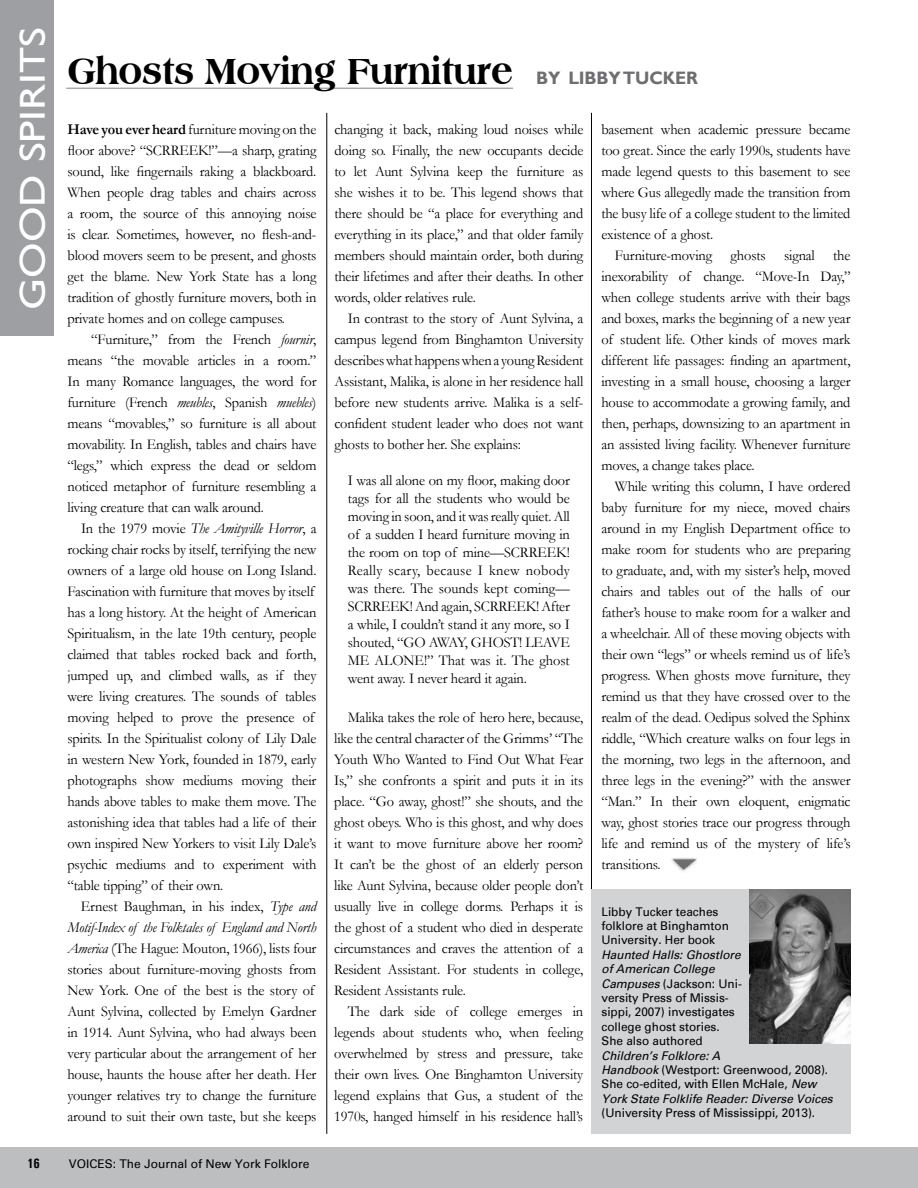
<style>
.page{position:relative;width:918px;height:1188px;background:#fff}
.page>*{position:absolute;margin:0;border:0;box-sizing:border-box;transform-origin:0 0}
.t1{font:800 39px "Americana BT";letter-spacing:-.01em;color:#000;scale:.92 1}
.t2{font:36px "Gill Sans";color:#fff;scale:1.2 1}
.t3{font:15px/21px "Garamond";letter-spacing:-.01em;color:#000;text-align:justify;scale:.96 1}
.t4{font:700 13.5px "Univers Condensed";color:#000}
.t5{font:12px/14.4px "Univers";color:#000}
.t6{font:italic 12px/14.4px "Univers";color:#000}
.s1{font-family:"Gill Sans";font-weight:700;font-size:18px;color:#6d6e71}
.s2{font-weight:700}
.s3{font-style:italic}
.s4{font-style:normal}
</style>
<div class="page">
<div style="left:0;top:1148px;width:918px;height:40px;background:#bcbec0"></div>
<hr style="left:66px;top:88px;width:447px;height:1px;background:#a7a9ac">
<hr style="left:591px;top:113px;width:1px;height:809px;background:#000">
<hr style="left:327px;top:113px;width:1px;height:1021px;background:#000">
<div style="left:0;top:0;width:54px;height:335px;background:#9d9fa2"></div>
<div style="left:591px;top:889px;width:259px;height:245px;background:#d1d3d4"></div>
<img style="left:750px;top:889px;width:100px;height:154px">
<img style="left:672px;top:857px;width:25px;height:14px">
<h2 class="t2" style="left:12px;top:310px;width:237px;rotate:-90deg">GOOD SPIRITS</h2>
<h1 class="t1" style="left:68px;top:47px;width:687px">Ghosts Moving Furniture <span class="s1">BY LIBBY TUCKER</span></h1>
<p class="t3" style="left:601px;top:118px;width:261px">basement when academic pressure became too great. Since the early 1990s, students have made legend quests to this basement to see where Gus allegedly made the transition from the busy life of a college student to the limited existence of a ghost.</p>
<p class="t3" style="left:601px;top:244px;width:261px;text-indent:14px">Furniture-moving ghosts signal the inexorability of change. “Move-In Day,” when college students arrive with their bags and boxes, marks the beginning of a new year of student life. Other kinds of moves mark different life passages: finding an apartment, investing in a small house, choosing a larger house to accommodate a growing family, and then, perhaps, downsizing to an apartment in an assisted living facility. Whenever furniture moves, a change takes place.</p>
<p class="t3" style="left:601px;top:475px;width:261px;text-indent:14px">While writing this column, I have ordered baby furniture for my niece, moved chairs around in my English Department office to make room for students who are preparing to graduate, and, with my sister’s help, moved chairs and tables out of the halls of our father’s house to make room for a walker and a wheelchair. All of these moving objects with their own “legs” or wheels remind us of life’s progress. When ghosts move furniture, they remind us that they have crossed over to the realm of the dead. Oedipus solved the Sphinx riddle, “Which creature walks on four legs in the morning, two legs in the afternoon, and three legs in the evening?” with the answer “Man.” In their own eloquent, enigmatic way, ghost stories trace our progress through life and remind us of the mystery of life’s transitions.</p>
<p class="t3" style="left:334px;top:118px;width:261px">changing it back, making loud noises while doing so. Finally, the new occupants decide to let Aunt Sylvina keep the furniture as she wishes it to be. This legend shows that there should be “a place for everything and everything in its place,” and that older family members should maintain order, both during their lifetimes and after their deaths. In other words, older relatives rule.</p>
<p class="t3" style="left:334px;top:307px;width:261px;text-indent:13px">In contrast to the story of Aunt Sylvina, a campus legend from Binghamton University describeswhathappenswhena youngResident Assistant, Malika, is alone in her residence hall before new students arrive. Malika is a self&shy;confident student leader who does not want ghosts to bother her. She explains:</p>
<p class="t3" style="left:348px;top:471px;width:233px;line-height:18px">I was all alone on my floor, making door tags for all the students who would be moving in soon, and it was really quiet. All of a sudden I heard furniture moving in the room on top of mine—SCRREEK!<br>Really scary, because I knew nobody was there. The sounds kept coming— SCRREEK! And again, SCRREEK! After a while, I couldn’t stand it any more, so I shouted, “GO AWAY, GHOST! LEAVE ME ALONE!” That was it. The ghost went away. I never heard it again.</p>
<p class="t3" style="left:334px;top:706px;width:261px;text-indent:14px">Malika takes the role of hero here, because, like the central character of the Grimms’ “The Youth Who Wanted to Find Out What Fear Is,” she confronts a spirit and puts it in its place. “Go away, ghost!” she shouts, and the ghost obeys. Who is this ghost, and why does it want to move furniture above her room?<br>It can’t be the ghost of an elderly person like Aunt Sylvina, because older people don’t usually live in college dorms. Perhaps it is the ghost of a student who died in desperate circumstances and craves the attention of a Resident Assistant. For students in college, Resident Assistants rule.</p>
<p class="t3" style="left:334px;top:1000px;width:261px;text-indent:13px">The dark side of college emerges in legends about students who, when feeling overwhelmed by stress and pressure, take their own lives. One Binghamton University legend explains that Gus, a student of the 1970s, hanged himself in his residence hall’s</p>
<p class="t3" style="left:67px;top:118px;width:261px"><span class="s2">Have you ever heard</span> furniture moving on the floor above? “SCRREEK!”—a sharp, grating sound, like fingernails raking a blackboard.<br>When people drag tables and chairs across a room, the source of this annoying noise is clear. Sometimes, however, no flesh-and&shy;blood movers seem to be present, and ghosts get the blame. New York State has a long tradition of ghostly furniture movers, both in private homes and on college campuses.</p>
<p class="t3" style="left:67px;top:328px;width:261px;text-indent:24px">“Furniture,” from the French <span class="s3">fournir</span>, means “the movable articles in a room.” In many Romance languages, the word for furniture (French <span class="s3">meubles</span>, Spanish <span class="s3">muebles</span>) means “movables,” so furniture is all about movability. In English, tables and chairs have “legs,” which express the dead or seldom noticed metaphor of furniture resembling a living creature that can walk around.</p>
<p class="t3" style="left:67px;top:517px;width:261px;text-align:left;text-indent:14px">In the 1979 movie <span class="s3">The Amityville Horror</span>, a rocking chair rocks by itself, terrifying the new owners of a large old house on Long Island.<br>Fascination with furniture that moves by itself has a long history. At the height of American Spiritualism, in the late 19th century, people claimed that tables rocked back and forth, jumped up, and climbed walls, as if they were living creatures. The sounds of tables moving helped to prove the presence of spirits. In the Spiritualist colony of Lily Dale in western New York, founded in 1879, early photographs show mediums moving their hands above tables to make them move. The astonishing idea that tables had a life of their own inspired New Yorkers to visit Lily Dale’s psychic mediums and to experiment with “table tipping” of their own.</p>
<p class="t3" style="left:67px;top:895px;width:261px;text-align:left;text-indent:14px">Ernest Baughman, in his index, <span class="s3">Type and Motif-Index of the Folktales of England and North America</span> (The Hague: Mouton, 1966), lists four stories about furniture-moving ghosts from New York. One of the best is the story of Aunt Sylvina, collected by Emelyn Gardner in 1914. Aunt Sylvina, who had always been very particular about the arrangement of her house, haunts the house after her death. Her younger relatives try to change the furniture around to suit their own taste, but she keeps</p>
<p class="t5" style="left:602px;top:904px;width:129px">Libby Tucker teaches folklore at Binghamton<br>University. Her book</p>
<p class="t5" style="left:602px;top:948px;width:142px"><span class="s3">Haunted Halls: Ghostlore of American College<br>Campuses</span> (Jackson: Uni&shy;versity Press of Missis&shy;sippi, 2007) investigates college ghost stories.<br>She also authored</p>
<p class="t6" style="left:602px;top:1048px;width:233px">Children’s Folklore: A<br>Handbook <span class="s4">(Westport: Greenwood, 2008).<br>She co-edited, with Ellen McHale,</span> New York State Folklife Reader: Diverse Voices</p>
<p class="t5" style="left:602px;top:1106px;width:215px">(University Press of Mississippi, 2013).</p>
<p class="t4" style="left:27px;top:1155px;width:14px">16</p>
<p class="t5" style="left:69px;top:1156px;width:242px">VOICES: The Journal of New York Folklore</p>
</div>
